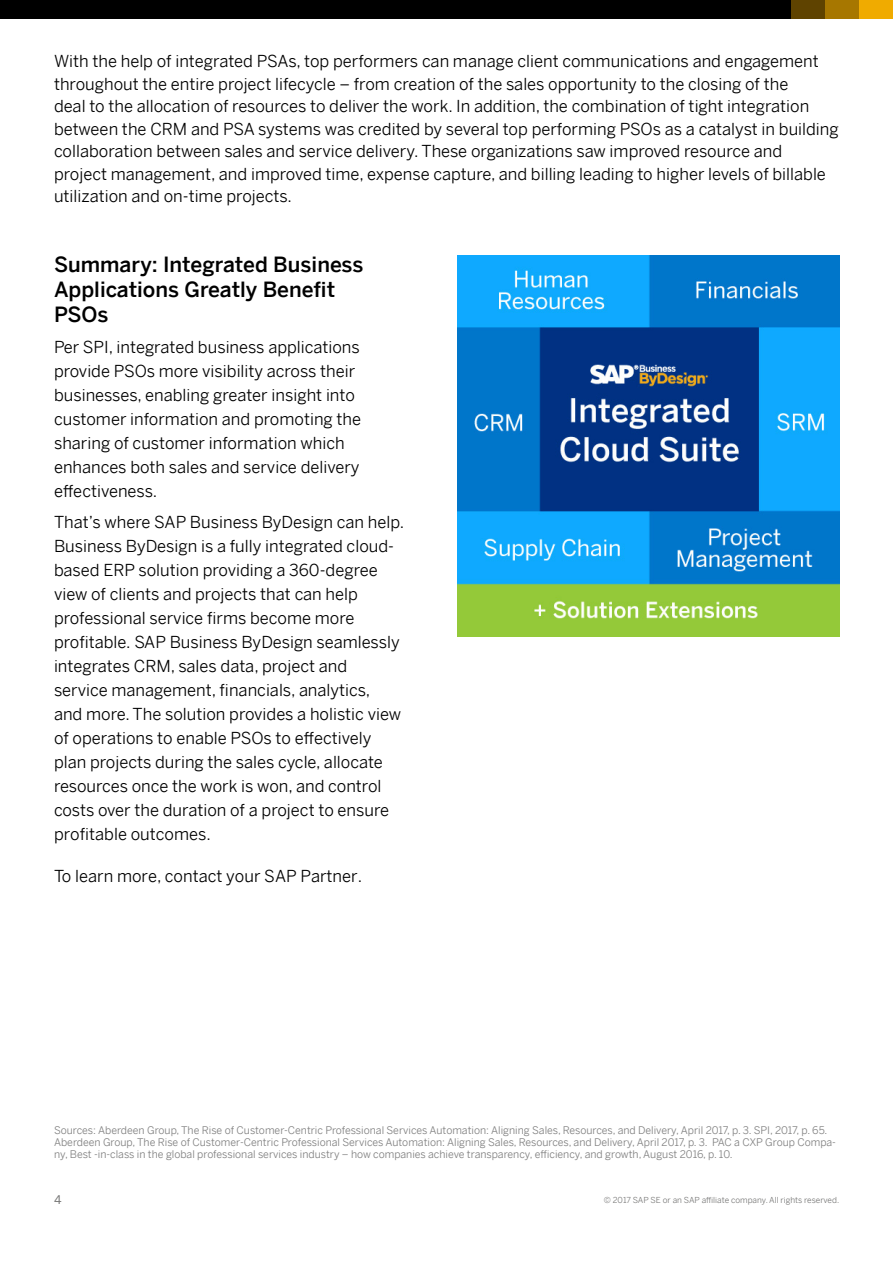
<style>
.page{position:relative;width:893px;height:1263px;background:#fff}
.page>*{position:absolute;margin:0;border:0;box-sizing:border-box;transform-origin:0 0}
.t1{font:500 21px/25.2px "Benton Sans";color:#000}
.t2{font:16.5px/24px "Benton Sans";color:#000}
.t3{font:12px "Benton Sans";color:#787877}
.t4{font:10.5px/12px "Benton Sans";color:#7f7f7f}
.t5{font:8.25px "Benton Sans";color:#787877}
</style>
<div class="page">
<div style="left:0;top:0;width:893px;height:19px;background:#000"></div>
<div style="left:825px;top:0;width:34px;height:19px;background:#a77700"></div>
<div style="left:791px;top:0;width:34px;height:19px;background:#5f4300"></div>
<div style="left:859px;top:0;width:34px;height:19px;background:#f0ab00"></div>
<img style="left:458px;top:255px;width:381px;height:382px">
<p class="t2" style="left:54px;top:48px;width:786px;line-height:22.5px">With the help of integrated PSAs, top performers can manage client communications and engagement throughout the entire project lifecycle – from creation of the sales opportunity to the closing of the<br>deal to the allocation of resources to deliver the work. In addition, the combination of tight integration between the CRM and PSA systems was credited by several top performing PSOs as a catalyst in building collaboration between sales and service delivery. These organizations saw improved resource and project management, and improved time, expense capture, and billing leading to higher levels of billable utilization and on-time projects.</p>
<p class="t1" style="left:54px;top:249px;width:311px">Summary: Integrated Business<br>Applications Greatly Benefit<br>PSOs</p>
<p class="t2" style="left:54px;top:333px;width:309px">Per SPI, integrated business applications provide PSOs more visibility across their businesses, enabling greater insight into customer information and promoting the sharing of customer information which enhances both sales and service delivery effectiveness.</p>
<p class="t2" style="left:54px;top:508px;width:352px">That’s where SAP Business ByDesign can help.<br>Business ByDesign is a fully integrated cloud&shy;based ERP solution providing a 360-degree view of clients and projects that can help professional service firms become more profitable. SAP Business ByDesign seamlessly integrates CRM, sales data, project and service management, financials, analytics,<br>and more. The solution provides a holistic view of operations to enable PSOs to effectively plan projects during the sales cycle, allocate resources once the work is won, and control costs over the duration of a project to ensure profitable outcomes.</p>
<p class="t2" style="left:54px;top:862px;width:310px">To learn more, contact your SAP Partner.</p>
<p class="t4" style="left:54px;top:1122px;width:783px">Sources: Aberdeen Group, The Rise of Customer-Centric Professional Services Automation: Aligning Sales, Resources, and Delivery, April 2017, p. 3. SPI, 2017, p. 65.<br>Aberdeen Group, The Rise of Customer-Centric Professional Services Automation: Aligning Sales, Resources, and Delivery, April 2017, p. 3. PAC a CXP Group Compa&shy;ny, Best -in-class in the global professional services industry – how companies achieve transparency, efficiency, and growth, August 2016, p. 10.</p>
<p class="t3" style="left:54px;top:1189px;width:9px">4</p>
<p class="t5" style="left:604px;top:1192px;width:237px">© 2017 SAP SE or an SAP affiliate company. All rights reserved.</p>
</div>
